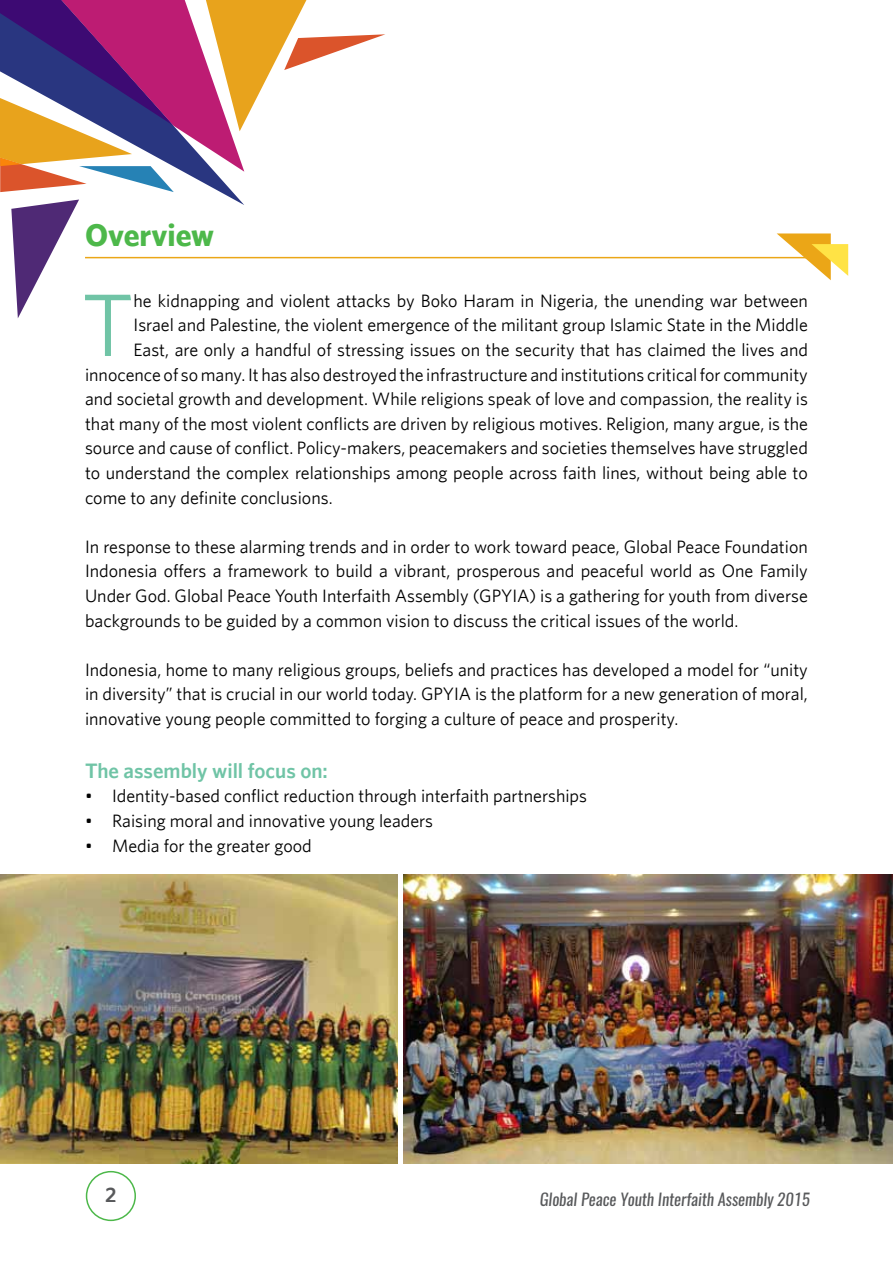
<style>
.page{position:relative;width:893px;height:1263px;background:#fff}
.page>*{position:absolute;margin:0;border:0;box-sizing:border-box;transform-origin:0 0}
.t1{font:88.8px "Whitney";color:#70c4a6}
.t2{font:700 31.5px "Whitney";color:#4db84a}
.t3{font:600 21px "Whitney";color:#70c4a6}
.t4{font:600 21px "Whitney";color:#58595b}
.t5{font:18px/24.6px "Whitney";color:#000;text-align:justify}
.t6{font:italic 16.5px "Oswald";color:#58595b}
</style>
<div class="page">
<div style="left:86px;top:1171px;width:50px;height:50px;border:2px solid #4db84a;border-radius:50%"></div>
<svg style="left:777px;top:233px;width:71px;height:47px"></svg>
<hr style="left:85px;top:257px;width:723px;height:1px;background:#eba617">
<svg style="left:11px;top:200px;width:68px;height:118px"></svg>
<svg style="left:0;top:0;width:385px;height:192px"></svg>
<img style="left:404px;top:875px;width:489px;height:289px">
<img style="left:0;top:875px;width:398px;height:289px">
<h2 class="t2" style="left:85px;top:215px;width:131px">Overview</h2>
<h1 class="t1" style="left:82px;top:273px;width:53px">T</h1>
<p class="t5" style="left:134px;top:288px;width:676px">he kidnapping and violent attacks by Boko Haram in Nigeria, the unending war between</p>
<p class="t5" style="left:134px;top:312px;width:676px">Israel and Palestine, the violent emergence of the militant group Islamic State in the Middle</p>
<p class="t5" style="left:134px;top:337px;width:676px">East, are only a handful of stressing issues on the security that has claimed the lives and</p>
<p class="t5" style="left:85px;top:362px;width:724px">innocence of so many. It has also destroyed the infrastructure and institutions critical for community</p>
<p class="t5" style="left:85px;top:386px;width:724px">and societal growth and development. While religions speak of love and compassion, the reality is</p>
<p class="t5" style="left:85px;top:411px;width:724px">that many of the most violent conflicts are driven by religious motives. Religion, many argue, is the</p>
<p class="t5" style="left:85px;top:435px;width:724px">source and cause of conflict. Policy-makers, peacemakers and societies themselves have struggled</p>
<p class="t5" style="left:85px;top:460px;width:724px">to understand the complex relationships among people across faith lines, without being able to</p>
<p class="t5" style="left:85px;top:485px;width:249px">come to any definite conclusions.</p>
<p class="t5" style="left:85px;top:534px;width:724px">In response to these alarming trends and in order to work toward peace, Global Peace Foundation Indonesia offers a framework to build a vibrant, prosperous and peaceful world as One Family Under God. Global Peace Youth Interfaith Assembly (GPYIA) is a gathering for youth from diverse backgrounds to be guided by a common vision to discuss the critical issues of the world.</p>
<p class="t5" style="left:85px;top:657px;width:724px">Indonesia, home to many religious groups, beliefs and practices has developed a model for “unity in diversity” that is crucial in our world today. GPYIA is the platform for a new generation of moral, innovative young people committed to forging a culture of peace and prosperity.</p>
<p class="t3" style="left:85px;top:758px;width:244px">The assembly will focus on:</p>
<p class="t5" style="left:85px;top:783px;width:503px">• Identity-based conflict reduction through interfaith partnerships</p>
<p class="t5" style="left:85px;top:808px;width:350px">• Raising moral and innovative young leaders</p>
<p class="t5" style="left:85px;top:833px;width:228px">• Media for the greater good</p>
<p class="t4" style="left:105px;top:1181px;width:13px">2</p>
<p class="t6" style="left:540px;top:1187px;width:272px">Global Peace Youth Interfaith Assembly 2015</p>
</div>
